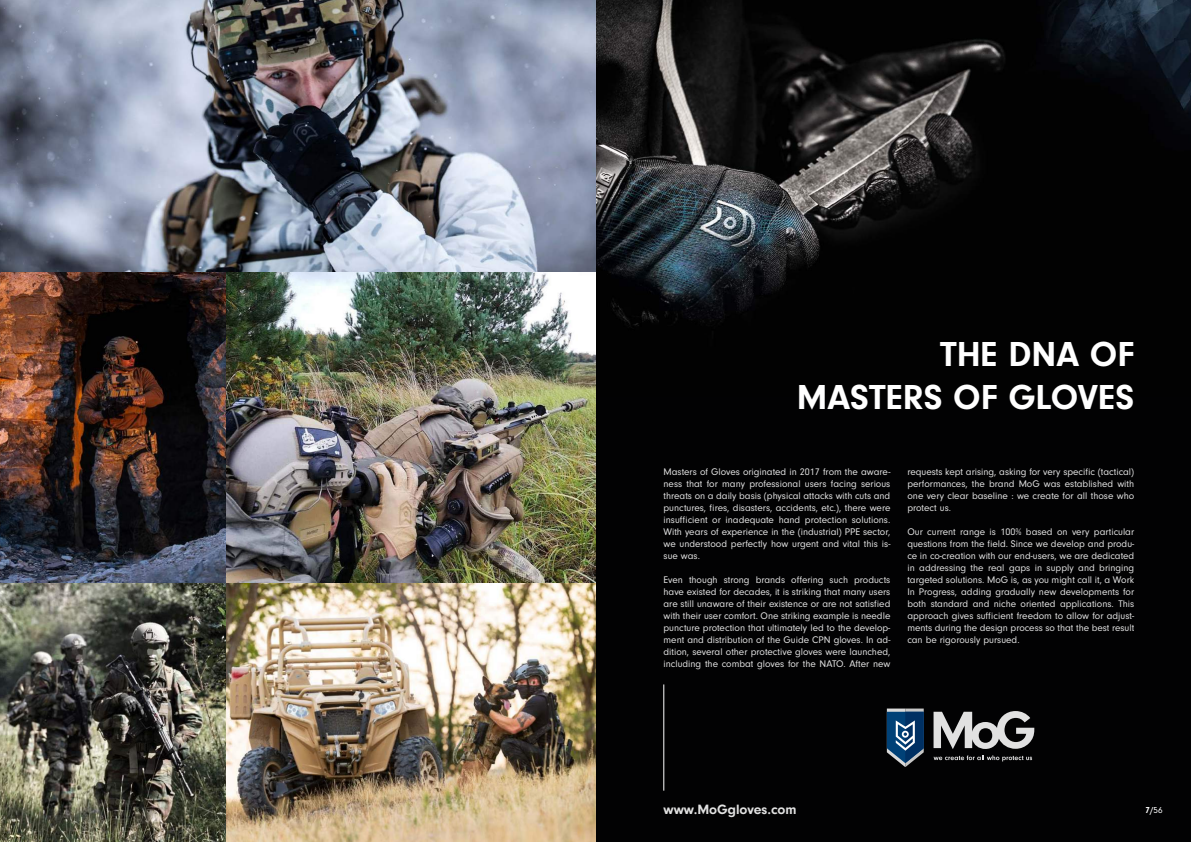
<style>
.page{position:relative;width:1191px;height:842px;background:#fff}
.page>*{position:absolute;margin:0;border:0;box-sizing:border-box;transform-origin:0 0}
.t1{font:700 36px/43.2px "Neuzeit Gro";color:#fff;text-align:right}
.t2{font:700 14px "Neuzeit Gro";color:#e1e1e1}
.t3{font:10px/12px "Neuzeit Gro";color:#e1e1e1;text-align:justify}
.t4{font:700 9px "Neuzeit Gro";color:#fff}
.s1{font-weight:400}
</style>
<div class="page">
<div style="left:595px;top:20px;width:596px;height:822px;background:#020203"></div>
<img style="left:595px;top:0;width:596px;height:397px">
<img style="left:0;top:0;width:595px;height:842px">
<hr style="left:663px;top:684px;width:1px;height:107px;background:#fff">
<svg style="left:933px;top:755px;width:99px;height:6px"></svg>
<svg style="left:887px;top:708px;width:36px;height:59px;background:#35597b"></svg>
<svg style="left:933px;top:711px;width:101px;height:38px"></svg>
<h1 class="t1" style="left:797px;top:332px;width:339px">THE DNA OF<br>MASTERS OF GLOVES</h1>
<p class="t3" style="left:663px;top:466px;width:228px">Masters of Gloves originated in 2017 from the aware&shy;ness that for many professional users facing serious threats on a daily basis (physical attacks with cuts and punctures, fires, disasters, accidents, etc.), there were insufficient or inadequate hand protection solutions.<br>With years of experience in the (industrial) PPE sector, we understood perfectly how urgent and vital this is&shy;sue was.</p>
<p class="t3" style="left:663px;top:574px;width:228px">Even though strong brands offering such products have existed for decades, it is striking that many users are still unaware of their existence or are not satisfied with their user comfort. One striking example is needle puncture protection that ultimately led to the develop&shy;ment and distribution of the Guide CPN gloves. In ad&shy;dition, several other protective gloves were launched, including the combat gloves for the NATO. After new</p>
<p class="t3" style="left:907px;top:466px;width:228px">requests kept arising, asking for very specific (tactical) performances, the brand MoG was established with one very clear baseline : we create for all those who protect us.</p>
<p class="t3" style="left:907px;top:526px;width:228px">Our current range is 100% based on very particular questions from the field. Since we develop and produ&shy;ce in co-creation with our end-users, we are dedicated in addressing the real gaps in supply and bringing targeted solutions. MoG is, as you might call it, a Work In Progress, adding gradually new developments for both standard and niche oriented applications. This approach gives sufficient freedom to allow for adjust&shy;ments during the design process so that the best result can be rigorously pursued.</p>
<h2 class="t2" style="left:663px;top:801px;width:134px">www.MoGgloves.com</h2>
<p class="t4" style="left:1145px;top:804px;width:19px">7/<span class="s1">56</span></p>
</div>
